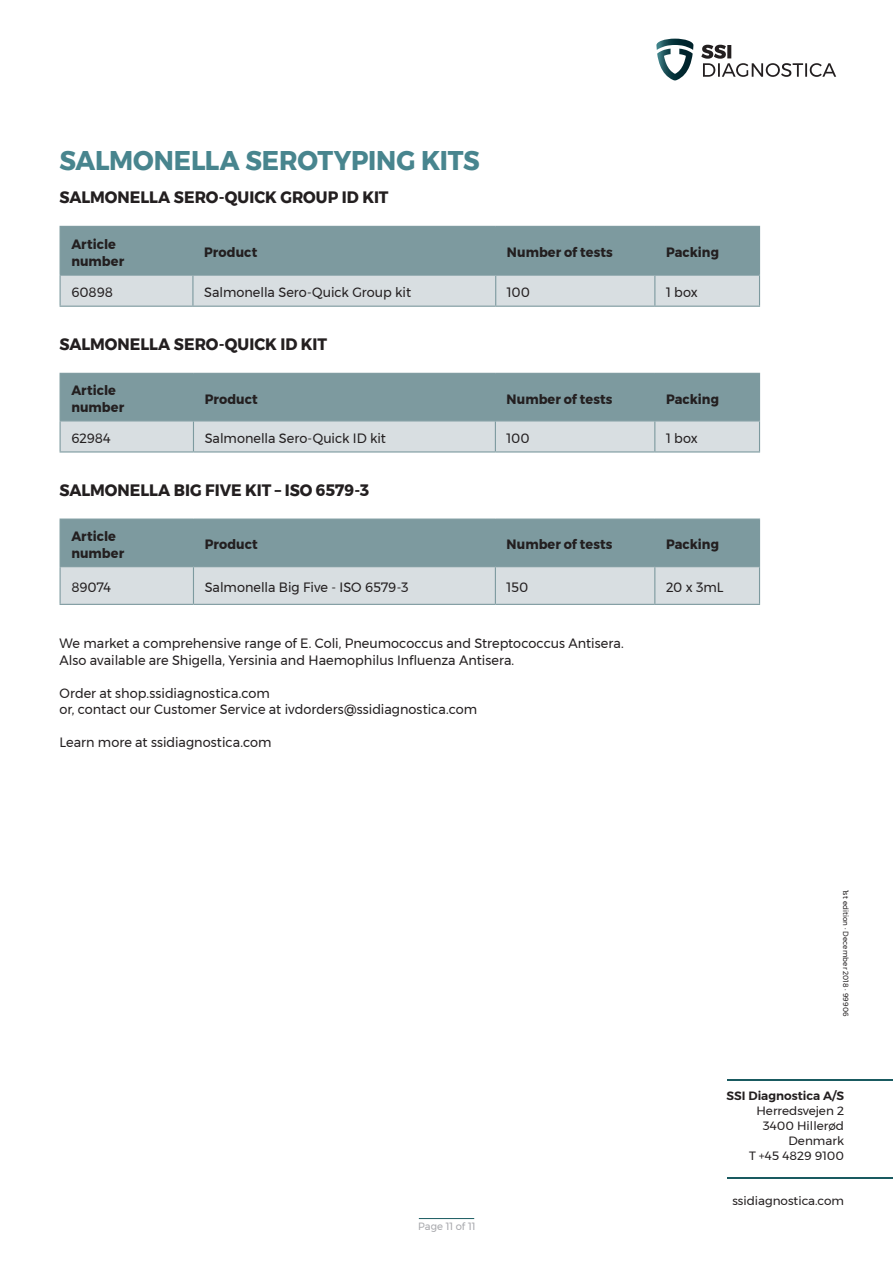
<style>
.page{position:relative;width:893px;height:1263px;background:#fff}
.page>*{position:absolute;margin:0;border:0;box-sizing:border-box;transform-origin:0 0}
.Tekst_tabel{font:700 27px "Montserrat";letter-spacing:-.01em;color:#48858e;scale:.95 1}
.Tekst_tabel-2{font:700 16.5px "Montserrat";color:#231f20;scale:.95 1}
.Tekst_tabel-3{font:13.5px/16.5px "Montserrat";color:#231f20;scale:.95 1}
.Tekst_tabel-4{font:700 13.5px/16.5px "Montserrat";letter-spacing:.005em;color:#231f20;scale:.95 1}
.t1{font:12px "Montserrat";color:#231f20}
.t2{font:600 12px "Montserrat";color:#231f20}
.t3{font:10.5px "Montserrat";letter-spacing:.005em;color:#a8a9ad;scale:.95 1}
.Brødtekst{font:7.5px "Montserrat";letter-spacing:.015em;color:#231f20;scale:.95 1}
</style>
<div class="page">
<hr style="left:419px;top:1218px;width:55px;height:1px;background:#195a60">
<svg style="left:656px;top:39px;width:37px;height:41px"></svg>
<svg style="left:701px;top:45px;width:135px;height:32px"></svg>
<hr style="left:727px;top:1079px;width:166px;height:1px;background:#195a60">
<hr style="left:727px;top:1177px;width:166px;height:1px;background:#195a60">
<svg style="left:61px;top:227px;width:698px;height:79px;background:#9fb3b8"></svg>
<hr style="left:60px;top:227px;width:1px;height:48px;background:#7d9a9f">
<hr style="left:60px;top:226px;width:133px;height:1px;background:#7d9a9f">
<hr style="left:60px;top:275px;width:133px;height:1px;background:#7d9a9f">
<hr style="left:192px;top:227px;width:1px;height:48px;background:#7d9a9f">
<hr style="left:193px;top:226px;width:303px;height:1px;background:#7d9a9f">
<hr style="left:496px;top:226px;width:159px;height:1px;background:#7d9a9f">
<hr style="left:655px;top:226px;width:105px;height:1px;background:#7d9a9f">
<hr style="left:495px;top:227px;width:1px;height:48px;background:#7d9a9f">
<hr style="left:654px;top:227px;width:1px;height:48px;background:#7d9a9f">
<hr style="left:759px;top:227px;width:1px;height:48px;background:#7d9a9f">
<hr style="left:193px;top:275px;width:303px;height:1px;background:#7d9a9f">
<hr style="left:496px;top:275px;width:159px;height:1px;background:#7d9a9f">
<hr style="left:655px;top:275px;width:105px;height:1px;background:#7d9a9f">
<hr style="left:60px;top:276px;width:1px;height:30px;background:#7d9a9f">
<hr style="left:60px;top:306px;width:133px;height:1px;background:#7d9a9f">
<hr style="left:192px;top:276px;width:1px;height:30px;background:#7d9a9f">
<hr style="left:495px;top:276px;width:1px;height:30px;background:#7d9a9f">
<hr style="left:654px;top:276px;width:1px;height:30px;background:#7d9a9f">
<hr style="left:759px;top:276px;width:1px;height:30px;background:#7d9a9f">
<hr style="left:193px;top:306px;width:303px;height:1px;background:#7d9a9f">
<hr style="left:496px;top:306px;width:159px;height:1px;background:#7d9a9f">
<hr style="left:655px;top:306px;width:105px;height:1px;background:#7d9a9f">
<svg style="left:61px;top:374px;width:698px;height:77px;background:#a0b4b8"></svg>
<hr style="left:60px;top:374px;width:1px;height:46px;background:#7d9a9f">
<hr style="left:60px;top:373px;width:133px;height:1px;background:#7d9a9f">
<hr style="left:60px;top:420px;width:133px;height:1px;background:#7d9a9f">
<hr style="left:193px;top:374px;width:1px;height:46px;background:#7d9a9f">
<hr style="left:193px;top:373px;width:302px;height:1px;background:#7d9a9f">
<hr style="left:495px;top:373px;width:160px;height:1px;background:#7d9a9f">
<hr style="left:655px;top:373px;width:105px;height:1px;background:#7d9a9f">
<hr style="left:495px;top:374px;width:1px;height:46px;background:#7d9a9f">
<hr style="left:654px;top:374px;width:1px;height:46px;background:#7d9a9f">
<hr style="left:759px;top:374px;width:1px;height:46px;background:#7d9a9f">
<hr style="left:193px;top:420px;width:302px;height:1px;background:#7d9a9f">
<hr style="left:495px;top:420px;width:160px;height:1px;background:#7d9a9f">
<hr style="left:655px;top:420px;width:105px;height:1px;background:#7d9a9f">
<hr style="left:60px;top:421px;width:1px;height:30px;background:#7d9a9f">
<hr style="left:60px;top:451px;width:133px;height:1px;background:#7d9a9f">
<hr style="left:193px;top:421px;width:1px;height:30px;background:#7d9a9f">
<hr style="left:495px;top:421px;width:1px;height:30px;background:#7d9a9f">
<hr style="left:654px;top:421px;width:1px;height:30px;background:#7d9a9f">
<hr style="left:759px;top:421px;width:1px;height:30px;background:#7d9a9f">
<hr style="left:193px;top:451px;width:302px;height:1px;background:#7d9a9f">
<hr style="left:495px;top:451px;width:160px;height:1px;background:#7d9a9f">
<hr style="left:655px;top:451px;width:105px;height:1px;background:#7d9a9f">
<svg style="left:61px;top:520px;width:698px;height:84px;background:#a5b7bc"></svg>
<hr style="left:60px;top:520px;width:1px;height:46px;background:#7d9a9f">
<hr style="left:60px;top:518px;width:133px;height:2px;background:#7d9a9f">
<hr style="left:60px;top:566px;width:133px;height:1px;background:#7d9a9f">
<hr style="left:193px;top:520px;width:1px;height:46px;background:#7d9a9f">
<hr style="left:193px;top:518px;width:302px;height:2px;background:#7d9a9f">
<hr style="left:495px;top:518px;width:160px;height:2px;background:#7d9a9f">
<hr style="left:655px;top:518px;width:105px;height:2px;background:#7d9a9f">
<hr style="left:495px;top:520px;width:1px;height:46px;background:#7d9a9f">
<hr style="left:654px;top:520px;width:1px;height:46px;background:#7d9a9f">
<hr style="left:759px;top:520px;width:1px;height:46px;background:#7d9a9f">
<hr style="left:193px;top:566px;width:302px;height:1px;background:#7d9a9f">
<hr style="left:495px;top:566px;width:160px;height:1px;background:#7d9a9f">
<hr style="left:655px;top:566px;width:105px;height:1px;background:#7d9a9f">
<hr style="left:60px;top:567px;width:1px;height:37px;background:#7d9a9f">
<hr style="left:60px;top:604px;width:133px;height:1px;background:#7d9a9f">
<hr style="left:193px;top:567px;width:1px;height:37px;background:#7d9a9f">
<hr style="left:495px;top:567px;width:1px;height:37px;background:#7d9a9f">
<hr style="left:654px;top:567px;width:1px;height:37px;background:#7d9a9f">
<hr style="left:759px;top:567px;width:1px;height:37px;background:#7d9a9f">
<hr style="left:193px;top:604px;width:302px;height:1px;background:#7d9a9f">
<hr style="left:495px;top:604px;width:160px;height:1px;background:#7d9a9f">
<hr style="left:655px;top:604px;width:105px;height:1px;background:#7d9a9f">
<p class="Tekst_tabel" style="left:60px;top:139px;width:444px">SALMONELLA SEROTYPING KITS</p>
<p class="Tekst_tabel-2" style="left:60px;top:184px;width:348px">SALMONELLA SERO-QUICK GROUP ID KIT</p>
<p class="Tekst_tabel-4" style="left:71px;top:236px;width:57px">Article number</p>
<p class="Tekst_tabel-4" style="left:204px;top:244px;width:57px">Product</p>
<p class="Tekst_tabel-4" style="left:507px;top:244px;width:113px">Number of tests</p>
<p class="Tekst_tabel-4" style="left:666px;top:244px;width:57px">Packing</p>
<p class="Tekst_tabel-3" style="left:71px;top:284px;width:45px">60898</p>
<p class="Tekst_tabel-3" style="left:204px;top:284px;width:219px">Salmonella Sero-Quick Group kit</p>
<p class="Tekst_tabel-3" style="left:507px;top:284px;width:26px">100</p>
<p class="Tekst_tabel-3" style="left:666px;top:284px;width:35px">1 box</p>
<p class="Tekst_tabel-2" style="left:60px;top:331px;width:283px">SALMONELLA SERO-QUICK ID KIT</p>
<p class="Tekst_tabel-4" style="left:71px;top:382px;width:57px">Article number</p>
<p class="Tekst_tabel-4" style="left:205px;top:391px;width:57px">Product</p>
<p class="Tekst_tabel-4" style="left:507px;top:391px;width:113px">Number of tests</p>
<p class="Tekst_tabel-4" style="left:666px;top:391px;width:57px">Packing</p>
<p class="Tekst_tabel-3" style="left:71px;top:430px;width:43px">62984</p>
<p class="Tekst_tabel-3" style="left:205px;top:430px;width:192px">Salmonella Sero-Quick ID kit</p>
<p class="Tekst_tabel-3" style="left:507px;top:430px;width:26px">100</p>
<p class="Tekst_tabel-3" style="left:666px;top:430px;width:35px">1 box</p>
<p class="Tekst_tabel-2" style="left:60px;top:477px;width:327px">SALMONELLA BIG FIVE KIT – ISO 6579-3</p>
<p class="Tekst_tabel-4" style="left:71px;top:528px;width:57px">Article number</p>
<p class="Tekst_tabel-4" style="left:205px;top:536px;width:57px">Product</p>
<p class="Tekst_tabel-4" style="left:507px;top:536px;width:113px">Number of tests</p>
<p class="Tekst_tabel-4" style="left:666px;top:536px;width:57px">Packing</p>
<p class="Tekst_tabel-3" style="left:71px;top:579px;width:43px">89074</p>
<p class="Tekst_tabel-3" style="left:205px;top:579px;width:216px">Salmonella Big Five - ISO 6579-3</p>
<p class="Tekst_tabel-3" style="left:507px;top:579px;width:24px">150</p>
<p class="Tekst_tabel-3" style="left:666px;top:579px;width:62px">20 x 3mL</p>
<p class="Tekst_tabel-3" style="left:60px;top:635px;width:595px">We market a comprehensive range of E. Coli, Pneumococcus and Streptococcus Antisera.<br>Also available are Shigella, Yersinia and Haemophilus Influenza Antisera.</p>
<p class="Tekst_tabel-3" style="left:60px;top:685px;width:223px">Order at shop.ssidiagnostica.com</p>
<p class="Tekst_tabel-3" style="left:60px;top:701px;width:441px">or, contact our Customer Service at ivdorders@ssidiagnostica.com</p>
<p class="Tekst_tabel-3" style="left:60px;top:734px;width:225px">Learn more at ssidiagnostica.com</p>
<p class="t3" style="left:418px;top:1218px;width:62px">Page 11 of 11</p>
<p class="Brødtekst" style="left:851px;top:890px;width:135px;rotate:90deg">1st edition · December 2018 · 99906</p>
<p class="t2" style="left:727px;top:1086px;width:119px">SSI Diagnostica A/S</p>
<p class="t1" style="left:756px;top:1101px;width:89px">Herredsvejen 2</p>
<p class="t1" style="left:763px;top:1116px;width:83px">3400 Hillerød</p>
<p class="t1" style="left:789px;top:1131px;width:57px">Denmark</p>
<p class="t1" style="left:749px;top:1146px;width:97px">T +45 4829 9100</p>
<p class="t1" style="left:732px;top:1191px;width:113px">ssidiagnostica.com</p>
</div>
